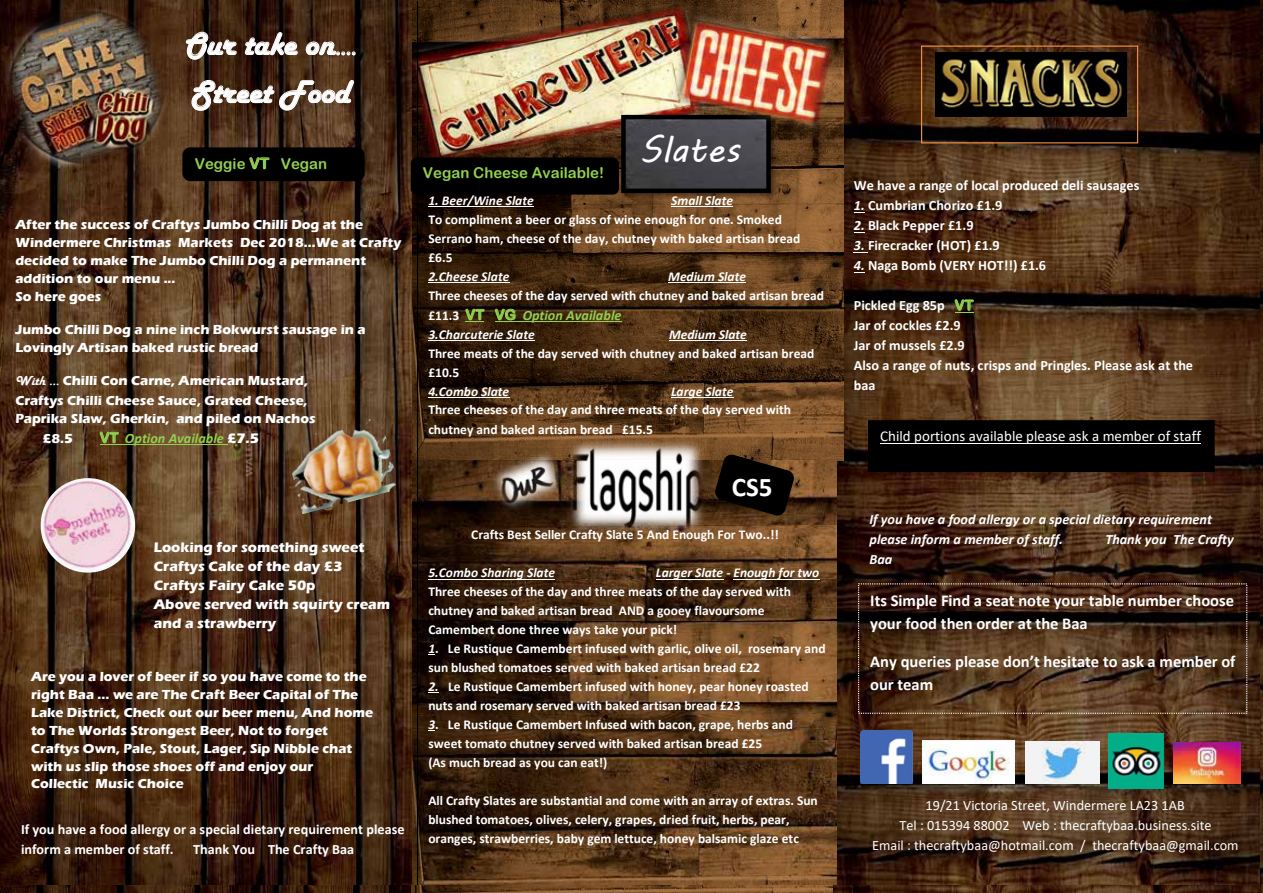
<style>
.page{position:relative;width:1263px;height:893px;background:#fff}
.page>*{position:absolute;margin:0;border:0;box-sizing:border-box;transform-origin:0 0}
.t1{font:36px "MV Boli";color:#fff}
.t2{font:33px/48.2px "Harlow Solid";color:#fff}
.t3{font:700 27px "Calibri";color:#fff}
.t4{font:700 16.5px/23.2px "Calibri";color:#fff}
.t5{font:15px "Calibri";color:#fff}
.t6{font:15px "Arial Rounded MT Bold";color:#92d050}
.t7{font:700 14.25px/20px "Calibri";color:#fff}
.t8{font:14.25px/20px "Calibri";color:#fff;text-align:center}
.t9{font:700 14.25px/18.9px "Eras ITC";color:#fff}
.t10{font:italic 700 14.25px/20px "Calibri";color:#fff}
.t11{font:italic 700 14.25px "Calibri";color:#92d050}
.t12{font:700 13.5px/18.9px "Calibri";color:#fff}
.t13{font:700 13.5px/18px "Eras ITC";color:#fff}
.t14{font:italic 700 13.5px "Calibri";color:#fff}
.s1{font-size:21px}
.s2{font-family:"Harlow Solid";font-weight:400}
.s3{font-family:"Arial Rounded MT Bold";font-weight:400;font-style:normal}
.s4{font-family:"Eras ITC";font-style:normal;color:#fff}
.s5{font-style:normal;font-size:13.5px;color:#fff}
.s6{font-style:italic}
.s7{font-family:"Arial Rounded MT Bold";font-weight:400;color:#92d050}
</style>
<div class="page">
<img style="left:410px;top:884px;width:423px;height:9px">
<hr style="left:415px;top:0;width:1px;height:893px;background:#000">
<img style="left:836px;top:0;width:424px;height:884px">
<img style="left:412px;top:0;width:432px;height:460px">
<img style="left:412px;top:460px;width:424px;height:424px">
<img style="left:0;top:0;width:412px;height:884px">
<img style="left:0;top:0;width:172px;height:179px">
<img style="left:284px;top:416px;width:115px;height:98px">
<img style="left:35px;top:478px;width:106px;height:100px">
<img style="left:403px;top:0;width:310px;height:171px">
<img style="left:618px;top:112px;width:162px;height:90px">
<img style="left:626px;top:120px;width:140px;height:68px">
<div style="left:621px;top:115px;width:150px;height:78px;border:4px solid #000"></div>
<img style="left:566px;top:436px;width:142px;height:99px">
<img style="left:484px;top:442px;width:89px;height:76px">
<img style="left:667px;top:7px;width:177px;height:130px">
<img style="left:1173px;top:742px;width:68px;height:41px">
<img style="left:1108px;top:733px;width:55px;height:56px">
<img style="left:1025px;top:741px;width:74px;height:42px">
<img style="left:861px;top:730px;width:51px;height:53px">
<img style="left:923px;top:740px;width:91px;height:43px">
<hr style="left:417px;top:1px;width:1px;height:883px;background:#000">
<hr style="left:100px;top:444px;width:127px;height:1px;background:#92d050">
<hr style="left:428px;top:206px;width:106px;height:1px;background:#fff">
<hr style="left:671px;top:206px;width:62px;height:1px;background:#fff">
<hr style="left:428px;top:282px;width:81px;height:1px;background:#fff">
<hr style="left:668px;top:282px;width:78px;height:1px;background:#fff">
<svg style="left:465px;top:321px;width:19px;height:1px"></svg>
<hr style="left:495px;top:321px;width:126px;height:1px;background:#92d050">
<hr style="left:428px;top:340px;width:107px;height:1px;background:#fff">
<hr style="left:669px;top:340px;width:78px;height:1px;background:#fff">
<hr style="left:428px;top:397px;width:81px;height:1px;background:#fff">
<hr style="left:671px;top:397px;width:62px;height:1px;background:#fff">
<hr style="left:428px;top:579px;width:127px;height:1px;background:#fff">
<hr style="left:656px;top:579px;width:67px;height:1px;background:#fff">
<hr style="left:733px;top:579px;width:86px;height:1px;background:#fff">
<svg style="left:713px;top:454px;width:82px;height:63px;background:#201409"></svg>
<svg style="left:854px;top:252px;width:14px;height:1px"></svg>
<svg style="left:955px;top:312px;width:18px;height:1px"></svg>
<div style="left:921px;top:46px;width:217px;height:97px;border:1px solid #f79646"></div>
<img style="left:935px;top:52px;width:191px;height:64px">
<div style="left:182px;top:147px;width:183px;height:34px;background:#000;border-radius:8px"></div>
<div style="left:411px;top:157px;width:208px;height:38px;background:#000;border-radius:6px"></div>
<div style="left:869px;top:421px;width:345px;height:50px;background:#000"></div>
<div style="left:868px;top:420px;width:347px;height:52px;border:1px solid #000"></div>
<hr style="left:880px;top:443px;width:321px;height:1px;background:#fff">
<h2 class="t2" style="left:184px;top:22px;width:173px">Our take on<span class="s1">....<br></span>Street Food</h2>
<p class="t6" style="left:195px;top:154px;width:134px">Veggie VT Vegan</p>
<p class="t13" style="left:15px;top:216px;width:387px">After the success of Craftys Jumbo Chilli Dog at the Windermere Christmas Markets Dec 2018...We at Crafty decided to make The Jumbo Chilli Dog a permanent addition to our menu ...<br>So here goes</p>
<p class="t13" style="left:15px;top:321px;width:352px">Jumbo Chilli Dog a nine inch Bokwurst sausage in a<br>Lovingly Artisan baked rustic bread</p>
<p class="t13" style="left:15px;top:371px;width:294px;line-height:20.1px"><span class="s2">With ...</span> Chilli Con Carne, American Mustard,<br>Craftys Chilli Cheese Sauce, Grated Cheese,</p>
<p class="t13" style="left:43px;top:409px;width:275px;line-height:19px;text-indent:-27px">Paprika Slaw, Gherkin, and piled on Nachos £8.5</p>
<p class="t11" style="left:100px;top:428px;width:161px"><span class="s3">VT</span> Option Available <span class="s4">£7.5</span></p>
<p class="t9" style="left:154px;top:538px;width:238px">Looking for something sweet<br>Craftys Cake of the day £3<br>Craftys Fairy Cake 50p<br>Above served with squirty cream and a strawberry</p>
<p class="t13" style="left:31px;top:667px;width:343px">Are you a lover of beer if so you have come to the right Baa … we are The Craft Beer Capital of The Lake District, Check out our beer menu, And home to The Worlds Strongest Beer, Not to forget Craftys Own, Pale, Stout, Lager, Sip Nibble chat with us slip those shoes off and enjoy our Collectic Music Choice</p>
<p class="t7" style="left:21px;top:819px;width:385px">If you have a food allergy or a special dietary requirement please inform a member of staff.</p>
<p class="t7" style="left:193px;top:839px;width:162px">Thank You The Crafty Baa</p>
<p class="t6" style="left:423px;top:164px;width:183px">Vegan Cheese Available!</p>
<h1 class="t1" style="left:639px;top:125px;width:102px">Slates</h1>
<p class="t14" style="left:428px;top:191px;width:107px">1. Beer/Wine Slate</p>
<p class="t14" style="left:671px;top:191px;width:63px">Small Slate</p>
<p class="t12" style="left:428px;top:210px;width:374px">To compliment a beer or glass of wine enough for one. Smoked<br>Serrano ham, cheese of the day, chutney with baked artisan bread £6.5</p>
<p class="t14" style="left:428px;top:267px;width:82px">2.Cheese Slate</p>
<p class="t14" style="left:668px;top:267px;width:79px">Medium Slate</p>
<p class="t12" style="left:428px;top:286px;width:397px">Three cheeses of the day served with chutney and baked artisan bread</p>
<p class="t11" style="left:428px;top:305px;width:195px"><span class="s5">£11.3</span> <span class="s3">VT VG</span> Option Available</p>
<p class="t14" style="left:428px;top:325px;width:108px">3.Charcuterie Slate</p>
<p class="t14" style="left:669px;top:325px;width:79px">Medium Slate</p>
<p class="t12" style="left:428px;top:344px;width:388px">Three meats of the day served with chutney and baked artisan bread £10.5</p>
<p class="t14" style="left:428px;top:381px;width:82px">4.Combo Slate</p>
<p class="t14" style="left:671px;top:381px;width:64px">Large Slate</p>
<p class="t12" style="left:428px;top:400px;width:364px">Three cheeses of the day and three meats of the day served with chutney and baked artisan bread £15.5</p>
<h3 class="t3" style="left:732px;top:468px;width:42px">CS5</h3>
<p class="t12" style="left:471px;top:525px;width:309px">Crafts Best Seller Crafty Slate 5 And Enough For Two..!!</p>
<p class="t14" style="left:428px;top:563px;width:128px">5.Combo Sharing Slate</p>
<p class="t14" style="left:656px;top:563px;width:165px">Larger Slate - Enough for two</p>
<p class="t12" style="left:428px;top:582px;width:364px">Three cheeses of the day and three meats of the day served with chutney and baked artisan bread AND a gooey flavoursome<br>Camembert done three ways take your pick!</p>
<p class="t12" style="left:428px;top:639px;width:399px"><span class="s6">1</span>. Le Rustique Camembert infused with garlic, olive oil, rosemary and sun blushed tomatoes served with baked artisan bread £22</p>
<p class="t12" style="left:428px;top:677px;width:382px"><span class="s6">2.</span> Le Rustique Camembert infused with honey, pear honey roasted nuts and rosemary served with baked artisan bread £23</p>
<p class="t12" style="left:428px;top:715px;width:366px"><span class="s6">3</span>. Le Rustique Camembert Infused with bacon, grape, herbs and sweet tomato chutney served with baked artisan bread £25<br>(As much bread as you can eat!)</p>
<p class="t12" style="left:428px;top:791px;width:391px">All Crafty Slates are substantial and come with an array of extras. Sun blushed tomatoes, olives, celery, grapes, dried fruit, herbs, pear, oranges, strawberries, baby gem lettuce, honey balsamic glaze etc</p>
<p class="t7" style="left:854px;top:175px;width:287px">We have a range of local produced deli sausages</p>
<p class="t7" style="left:854px;top:195px;width:150px"><span class="s6">1.</span> Cumbrian Chorizo £1.9</p>
<p class="t7" style="left:854px;top:215px;width:121px"><span class="s6">2.</span> Black Pepper £1.9</p>
<p class="t7" style="left:854px;top:235px;width:148px"><span class="s6">3.</span> Firecracker (HOT) £1.9</p>
<p class="t7" style="left:854px;top:255px;width:194px"><span class="s6">4.</span> Naga Bomb (VERY HOT!!) £1.6</p>
<p class="t7" style="left:854px;top:295px;width:341px">Pickled Egg 85p <span class="s7">VT<br></span>Jar of cockles £2.9<br>Jar of mussels £2.9<br>Also a range of nuts, crisps and Pringles. Please ask at the baa</p>
<p class="t5" style="left:880px;top:426px;width:322px">Child portions available please ask a member of staff</p>
<p class="t10" style="left:869px;top:509px;width:344px">If you have a food allergy or a special dietary requirement please inform a member of staff.</p>
<p class="t10" style="left:1105px;top:529px;width:130px">Thank you The Crafty</p>
<p class="t10" style="left:869px;top:549px;width:24px">Baa</p>
<p class="t4" style="left:870px;top:588px;width:365px">Its Simple Find a seat note your table number choose your food then order at the Baa</p>
<p class="t4" style="left:870px;top:650px;width:367px">Any queries please don’t hesitate to ask a member of our team</p>
<p class="t8" style="left:872px;top:795px;width:368px">19/21 Victoria Street, Windermere LA23 1AB<br>Tel : 015394 88002 Web : thecraftybaa.business.site<br>Email : thecraftybaa@hotmail.com / thecraftybaa@gmail.com</p>
</div>
